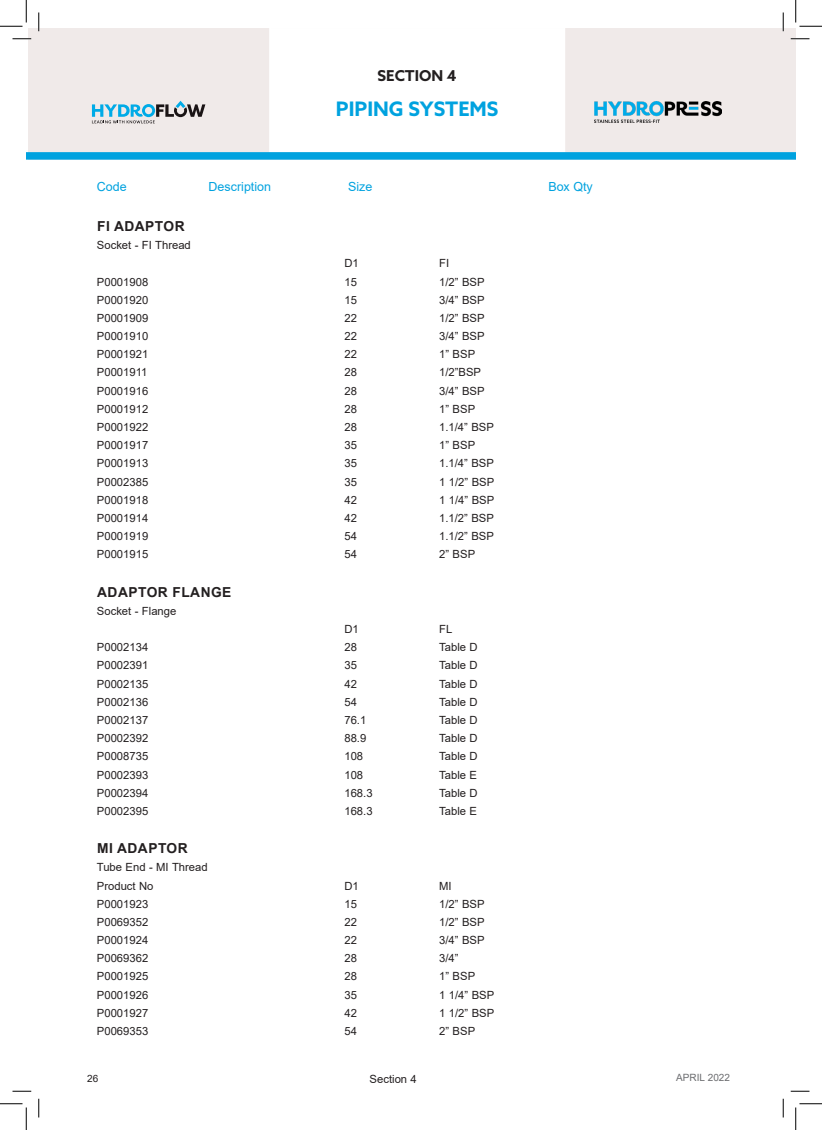
<style>
.page{position:relative;width:822px;height:1130px;background:#fff}
.page>*{position:absolute;margin:0;border:0;box-sizing:border-box;transform-origin:0 0}
.t1{font:700 20px "Azo Sans";color:#00a2df}
.t2{font:700 15px "Azo Sans";color:#231f20}
.Sub-Heads{font:700 13.75px "Arial";letter-spacing:.035em;color:#231f20}
.t3{font:12.5px "Arial";color:#00a2df}
.Copy{font:11.25px "Arial";color:#231f20}
.t4{font:10px "Arial";color:#6c6d70}
.t5{font:10px "Arial";color:#231f20}
</style>
<div class="page">
<div style="left:28px;top:28px;width:767px;height:132px;background:#f0eae9"></div>
<div style="left:269px;top:27px;width:296px;height:125px;background:#fff"></div>
<svg style="left:92px;top:101px;width:113px;height:22px"></svg>
<div style="left:26px;top:152px;width:769px;height:8px;background:#00a2df"></div>
<img style="left:594px;top:101px;width:127px;height:22px">
<svg style="left:12px;top:38px;width:19px;height:2px"></svg>
<svg style="left:790px;top:38px;width:19px;height:2px"></svg>
<svg style="left:12px;top:1090px;width:19px;height:2px"></svg>
<svg style="left:790px;top:1090px;width:19px;height:2px"></svg>
<svg style="left:38px;top:13px;width:2px;height:18px"></svg>
<svg style="left:38px;top:1099px;width:2px;height:18px"></svg>
<svg style="left:782px;top:13px;width:2px;height:18px"></svg>
<svg style="left:782px;top:1099px;width:2px;height:18px"></svg>
<svg style="left:0;top:0;width:27px;height:27px"></svg>
<svg style="left:0;top:1103px;width:27px;height:27px"></svg>
<svg style="left:795px;top:0;width:27px;height:27px"></svg>
<svg style="left:795px;top:1103px;width:27px;height:27px"></svg>
<h2 class="t2" style="left:377px;top:65px;width:81px">SECTION 4</h2>
<h1 class="t1" style="left:336px;top:96px;width:164px">PIPING SYSTEMS</h1>
<p class="t3" style="left:97px;top:178px;width:31px">Code</p>
<p class="t3" style="left:208px;top:178px;width:64px">Description</p>
<p class="t3" style="left:348px;top:178px;width:26px">Size</p>
<p class="t3" style="left:548px;top:178px;width:46px">Box Qty</p>
<p class="Sub-Heads" style="left:97px;top:216px;width:89px">FI ADAPTOR</p>
<p class="Copy" style="left:97px;top:237px;width:95px">Socket - FI Thread</p>
<p class="Copy" style="left:344px;top:256px;width:16px">D1</p>
<p class="Copy" style="left:439px;top:256px;width:12px">FI</p>
<p class="Copy" style="left:97px;top:274px;width:53px">P0001908</p>
<p class="Copy" style="left:344px;top:274px;width:14px">15</p>
<p class="Copy" style="left:439px;top:274px;width:47px">1/2” BSP</p>
<p class="Copy" style="left:97px;top:292px;width:53px">P0001920</p>
<p class="Copy" style="left:344px;top:292px;width:14px">15</p>
<p class="Copy" style="left:439px;top:292px;width:47px">3/4” BSP</p>
<p class="Copy" style="left:97px;top:310px;width:53px">P0001909</p>
<p class="Copy" style="left:344px;top:310px;width:14px">22</p>
<p class="Copy" style="left:439px;top:310px;width:47px">1/2” BSP</p>
<p class="Copy" style="left:97px;top:328px;width:53px">P0001910</p>
<p class="Copy" style="left:344px;top:328px;width:14px">22</p>
<p class="Copy" style="left:439px;top:328px;width:47px">3/4” BSP</p>
<p class="Copy" style="left:97px;top:347px;width:53px">P0001921</p>
<p class="Copy" style="left:344px;top:347px;width:14px">22</p>
<p class="Copy" style="left:439px;top:347px;width:37px">1” BSP</p>
<p class="Copy" style="left:97px;top:365px;width:52px">P0001911</p>
<p class="Copy" style="left:344px;top:365px;width:14px">28</p>
<p class="Copy" style="left:439px;top:365px;width:43px">1/2”BSP</p>
<p class="Copy" style="left:97px;top:383px;width:53px">P0001916</p>
<p class="Copy" style="left:344px;top:383px;width:14px">28</p>
<p class="Copy" style="left:439px;top:383px;width:47px">3/4” BSP</p>
<p class="Copy" style="left:97px;top:401px;width:53px">P0001912</p>
<p class="Copy" style="left:344px;top:401px;width:14px">28</p>
<p class="Copy" style="left:439px;top:401px;width:37px">1” BSP</p>
<p class="Copy" style="left:97px;top:419px;width:53px">P0001922</p>
<p class="Copy" style="left:344px;top:419px;width:14px">28</p>
<p class="Copy" style="left:439px;top:419px;width:56px">1.1/4” BSP</p>
<p class="Copy" style="left:97px;top:438px;width:53px">P0001917</p>
<p class="Copy" style="left:344px;top:438px;width:14px">35</p>
<p class="Copy" style="left:439px;top:438px;width:37px">1” BSP</p>
<p class="Copy" style="left:97px;top:456px;width:53px">P0001913</p>
<p class="Copy" style="left:344px;top:456px;width:14px">35</p>
<p class="Copy" style="left:439px;top:456px;width:56px">1.1/4” BSP</p>
<p class="Copy" style="left:97px;top:474px;width:53px">P0002385</p>
<p class="Copy" style="left:344px;top:474px;width:14px">35</p>
<p class="Copy" style="left:439px;top:474px;width:57px">1 1/2” BSP</p>
<p class="Copy" style="left:97px;top:492px;width:53px">P0001918</p>
<p class="Copy" style="left:344px;top:492px;width:14px">42</p>
<p class="Copy" style="left:439px;top:492px;width:57px">1 1/4” BSP</p>
<p class="Copy" style="left:97px;top:510px;width:53px">P0001914</p>
<p class="Copy" style="left:344px;top:510px;width:14px">42</p>
<p class="Copy" style="left:439px;top:510px;width:56px">1.1/2” BSP</p>
<p class="Copy" style="left:97px;top:528px;width:53px">P0001919</p>
<p class="Copy" style="left:344px;top:528px;width:14px">54</p>
<p class="Copy" style="left:439px;top:528px;width:56px">1.1/2” BSP</p>
<p class="Copy" style="left:97px;top:547px;width:53px">P0001915</p>
<p class="Copy" style="left:344px;top:547px;width:14px">54</p>
<p class="Copy" style="left:439px;top:547px;width:37px">2” BSP</p>
<p class="Sub-Heads" style="left:97px;top:582px;width:136px">ADAPTOR FLANGE</p>
<p class="Copy" style="left:97px;top:603px;width:81px">Socket - Flange</p>
<p class="Copy" style="left:344px;top:621px;width:16px">D1</p>
<p class="Copy" style="left:439px;top:621px;width:15px">FL</p>
<p class="Copy" style="left:97px;top:639px;width:53px">P0002134</p>
<p class="Copy" style="left:344px;top:639px;width:14px">28</p>
<p class="Copy" style="left:439px;top:639px;width:40px">Table D</p>
<p class="Copy" style="left:97px;top:658px;width:53px">P0002391</p>
<p class="Copy" style="left:344px;top:658px;width:14px">35</p>
<p class="Copy" style="left:439px;top:658px;width:40px">Table D</p>
<p class="Copy" style="left:97px;top:676px;width:53px">P0002135</p>
<p class="Copy" style="left:344px;top:676px;width:14px">42</p>
<p class="Copy" style="left:439px;top:676px;width:40px">Table D</p>
<p class="Copy" style="left:97px;top:694px;width:53px">P0002136</p>
<p class="Copy" style="left:344px;top:694px;width:14px">54</p>
<p class="Copy" style="left:439px;top:694px;width:40px">Table D</p>
<p class="Copy" style="left:97px;top:712px;width:53px">P0002137</p>
<p class="Copy" style="left:344px;top:712px;width:23px">76.1</p>
<p class="Copy" style="left:439px;top:712px;width:40px">Table D</p>
<p class="Copy" style="left:97px;top:730px;width:53px">P0002392</p>
<p class="Copy" style="left:344px;top:730px;width:23px">88.9</p>
<p class="Copy" style="left:439px;top:730px;width:40px">Table D</p>
<p class="Copy" style="left:97px;top:749px;width:53px">P0008735</p>
<p class="Copy" style="left:344px;top:749px;width:20px">108</p>
<p class="Copy" style="left:439px;top:749px;width:40px">Table D</p>
<p class="Copy" style="left:97px;top:767px;width:53px">P0002393</p>
<p class="Copy" style="left:344px;top:767px;width:20px">108</p>
<p class="Copy" style="left:439px;top:767px;width:39px">Table E</p>
<p class="Copy" style="left:97px;top:785px;width:53px">P0002394</p>
<p class="Copy" style="left:344px;top:785px;width:30px">168.3</p>
<p class="Copy" style="left:439px;top:785px;width:40px">Table D</p>
<p class="Copy" style="left:97px;top:803px;width:53px">P0002395</p>
<p class="Copy" style="left:344px;top:803px;width:30px">168.3</p>
<p class="Copy" style="left:439px;top:803px;width:39px">Table E</p>
<p class="Sub-Heads" style="left:97px;top:839px;width:92px">MI ADAPTOR</p>
<p class="Copy" style="left:97px;top:860px;width:112px">Tube End - MI Thread</p>
<p class="Copy" style="left:97px;top:878px;width:58px">Product No</p>
<p class="Copy" style="left:344px;top:878px;width:16px">D1</p>
<p class="Copy" style="left:439px;top:878px;width:14px">MI</p>
<p class="Copy" style="left:97px;top:896px;width:53px">P0001923</p>
<p class="Copy" style="left:344px;top:896px;width:14px">15</p>
<p class="Copy" style="left:439px;top:896px;width:47px">1/2” BSP</p>
<p class="Copy" style="left:97px;top:914px;width:53px">P0069352</p>
<p class="Copy" style="left:344px;top:914px;width:14px">22</p>
<p class="Copy" style="left:439px;top:914px;width:47px">1/2” BSP</p>
<p class="Copy" style="left:97px;top:932px;width:53px">P0001924</p>
<p class="Copy" style="left:344px;top:932px;width:14px">22</p>
<p class="Copy" style="left:439px;top:932px;width:47px">3/4” BSP</p>
<p class="Copy" style="left:97px;top:950px;width:53px">P0069362</p>
<p class="Copy" style="left:344px;top:950px;width:14px">28</p>
<p class="Copy" style="left:439px;top:950px;width:21px">3/4”</p>
<p class="Copy" style="left:97px;top:969px;width:53px">P0001925</p>
<p class="Copy" style="left:344px;top:969px;width:14px">28</p>
<p class="Copy" style="left:439px;top:969px;width:37px">1” BSP</p>
<p class="Copy" style="left:97px;top:987px;width:53px">P0001926</p>
<p class="Copy" style="left:344px;top:987px;width:14px">35</p>
<p class="Copy" style="left:439px;top:987px;width:57px">1 1/4” BSP</p>
<p class="Copy" style="left:97px;top:1005px;width:53px">P0001927</p>
<p class="Copy" style="left:344px;top:1005px;width:14px">42</p>
<p class="Copy" style="left:439px;top:1005px;width:57px">1 1/2” BSP</p>
<p class="Copy" style="left:97px;top:1023px;width:53px">P0069353</p>
<p class="Copy" style="left:344px;top:1023px;width:14px">54</p>
<p class="Copy" style="left:439px;top:1023px;width:37px">2” BSP</p>
<p class="t5" style="left:87px;top:1072px;width:13px">26</p>
<p class="Copy" style="left:369px;top:1072px;width:49px">Section 4</p>
<p class="t4" style="left:676px;top:1070px;width:55px">APRIL 2022</p>
</div>
